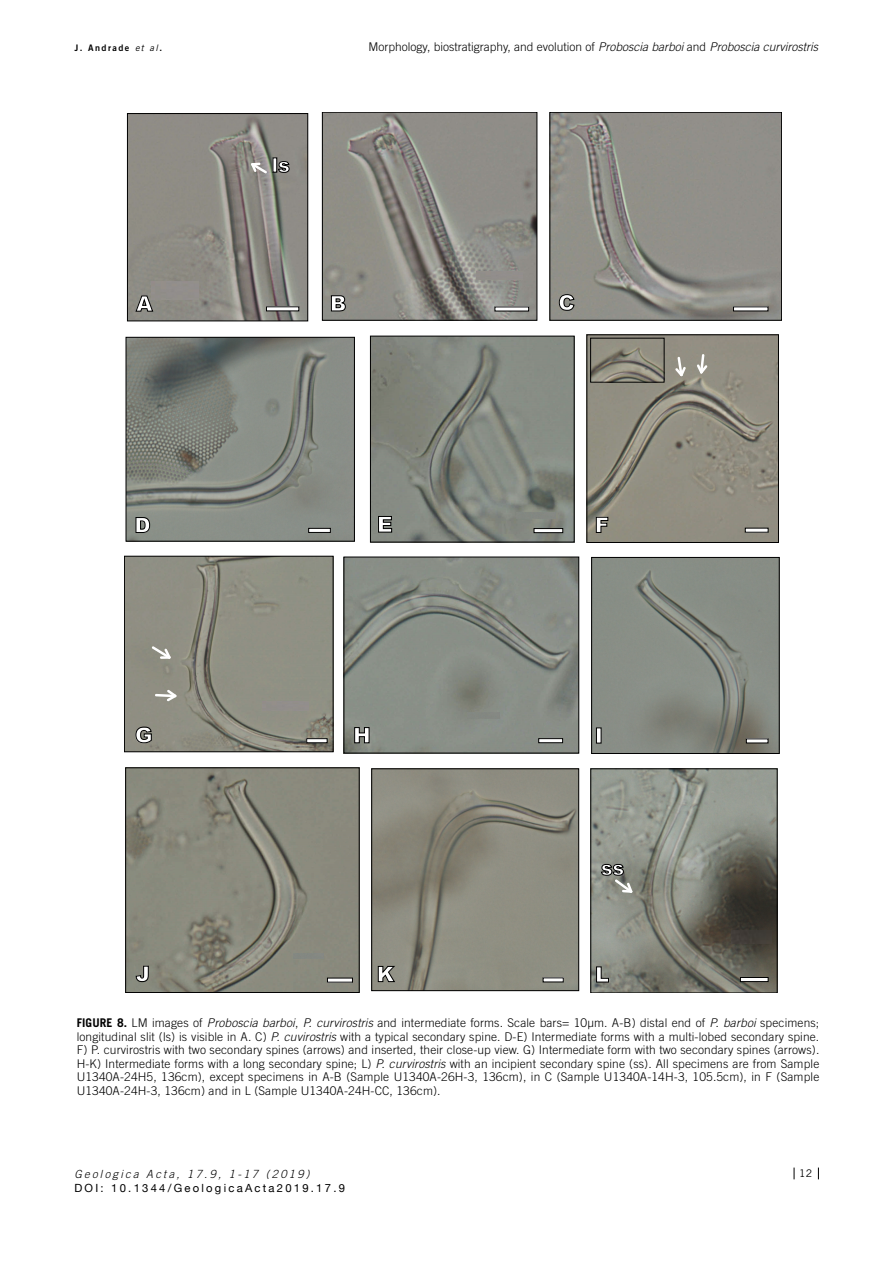
<style>
.page{position:relative;width:893px;height:1263px;background:#fff}
.page>*{position:absolute;margin:0;border:0;box-sizing:border-box;transform-origin:0 0}
.t1{font:900 21.9px "Arial";color:#fff}
.t2{font:900 21.15px "Arial";color:#fff}
.t3{font:900 20.85px "Arial";color:#fff}
.t4{font:900 19.95px "Arial";color:#fff;scale:.96 1}
.t5{font:900 19.95px "Arial";color:#fff;scale:.95 1}
.t6{font:300 12px/13.5px "Trade Gothic LT Std";letter-spacing:.01em;color:#000;text-align:justify}
.t7{font:11.25px "Helvetica Neue";letter-spacing:.2em;color:#000}
.t8{font:italic 300 11.25px "Trade Gothic LT Std";letter-spacing:.2em;color:#000}
.t9{font:10.5px "Trade Gothic LT Std";color:#000}
.t10{font:9px "Trade Gothic LT Std Bd 2";letter-spacing:.16em;color:#000}
.s1{font-family:"Trade Gothic LT Std";font-style:italic}
.s2{font-style:italic}
.s3{font-weight:700}
</style>
<div class="page">
<svg style="left:794px;top:1167px;width:1px;height:12px"></svg>
<svg style="left:818px;top:1167px;width:1px;height:12px"></svg>
<img style="left:126px;top:558px;width:205px;height:192px">
<svg style="left:152px;top:646px;width:19px;height:13px"></svg>
<svg style="left:155px;top:690px;width:22px;height:11px"></svg>
<img style="left:588px;top:336px;width:189px;height:205px">
<img style="left:592px;top:340px;width:70px;height:40px">
<svg style="left:697px;top:354px;width:10px;height:20px"></svg>
<svg style="left:675px;top:357px;width:11px;height:19px"></svg>
<img style="left:346px;top:559px;width:231px;height:192px">
<img style="left:372px;top:338px;width:200px;height:202px">
<svg style="left:354px;top:727px;width:16px;height:16px"></svg>
<img style="left:551px;top:115px;width:229px;height:204px">
<img style="left:129px;top:115px;width:177px;height:204px">
<svg style="left:135px;top:295px;width:18px;height:17px"></svg>
<svg style="left:559px;top:294px;width:16px;height:17px"></svg>
<img style="left:128px;top:339px;width:225px;height:200px">
<svg style="left:135px;top:517px;width:15px;height:16px"></svg>
<img style="left:373px;top:770px;width:204px;height:219px">
<svg style="left:596px;top:517px;width:12px;height:16px"></svg>
<svg style="left:135px;top:726px;width:17px;height:17px"></svg>
<img style="left:593px;top:559px;width:185px;height:193px">
<div style="left:596px;top:727px;width:5px;height:16px;border:1px solid #000"></div>
<img style="left:127px;top:769px;width:231px;height:222px">
<svg style="left:135px;top:965px;width:14px;height:17px"></svg>
<svg style="left:251px;top:163px;width:16px;height:11px"></svg>
<div style="left:273px;top:158px;width:4px;height:14px;border:1px solid #000"></div>
<svg style="left:278px;top:161px;width:12px;height:12px"></svg>
<img style="left:592px;top:770px;width:183px;height:221px">
<svg style="left:596px;top:966px;width:13px;height:17px"></svg>
<svg style="left:601px;top:864px;width:31px;height:29px"></svg>
<svg style="left:378px;top:966px;width:17px;height:16px"></svg>
<svg style="left:378px;top:516px;width:14px;height:17px"></svg>
<div style="left:127px;top:113px;width:181px;height:208px;border:1px solid #000"></div>
<svg style="left:322px;top:113px;width:215px;height:208px;background:#8a8983"></svg>
<div style="left:549px;top:113px;width:233px;height:208px;border:1px solid #000"></div>
<div style="left:126px;top:337px;width:229px;height:204px;border:1px solid #000"></div>
<div style="left:370px;top:336px;width:204px;height:206px;border:1px solid #000"></div>
<div style="left:586px;top:334px;width:193px;height:209px;border:1px solid #000"></div>
<div style="left:591px;top:557px;width:189px;height:197px;border:1px solid #000"></div>
<div style="left:590px;top:768px;width:187px;height:225px;border:1px solid #000"></div>
<div style="left:371px;top:768px;width:208px;height:223px;border:1px solid #000"></div>
<div style="left:125px;top:767px;width:235px;height:226px;border:1px solid #000"></div>
<div style="left:124px;top:556px;width:209px;height:196px;border:1px solid #000"></div>
<svg style="left:746px;top:739px;width:22px;height:4px"></svg>
<hr style="left:539px;top:739px;width:24px;height:4px;background:#fff">
<div style="left:538px;top:738px;width:25px;height:5px;border:1px solid #000"></div>
<hr style="left:307px;top:739px;width:20px;height:4px;background:#fff">
<div style="left:306px;top:738px;width:21px;height:5px;border:1px solid #000"></div>
<svg style="left:745px;top:528px;width:23px;height:4px"></svg>
<div style="left:534px;top:528px;width:29px;height:5px;background:#fff"></div>
<div style="left:534px;top:528px;width:29px;height:5px;border:1px solid #000"></div>
<hr style="left:309px;top:528px;width:21px;height:4px;background:#fff">
<div style="left:308px;top:528px;width:23px;height:5px;border:1px solid #000"></div>
<svg style="left:266px;top:307px;width:33px;height:4px"></svg>
<svg style="left:733px;top:307px;width:35px;height:4px"></svg>
<hr style="left:740px;top:977px;width:28px;height:4px;background:#fff">
<div style="left:740px;top:977px;width:28px;height:5px;border:1px solid #000"></div>
<svg style="left:543px;top:978px;width:20px;height:4px"></svg>
<img style="left:294px;top:953px;width:29px;height:5px">
<img style="left:467px;top:713px;width:33px;height:5px">
<div style="left:590px;top:338px;width:74px;height:44px;border:1px solid #000"></div>
<img style="left:152px;top:281px;width:46px;height:18px">
<img style="left:476px;top:271px;width:47px;height:9px">
<img style="left:262px;top:702px;width:47px;height:9px">
<img style="left:516px;top:512px;width:39px;height:6px">
<img style="left:731px;top:930px;width:40px;height:14px">
<p class="t10" style="left:74px;top:42px;width:89px">J. Andrade <span class="s1">et al</span>.</p>
<p class="t4" style="left:272px;top:151px;width:20px">ls</p>
<p class="t6" style="left:369px;top:39px;width:451px">Morphology, biostratigraphy, and evolution of <span class="s2">Proboscia barboi</span> and <span class="s2">Proboscia curvirostris</span></p>
<p class="t2" style="left:136px;top:288px;width:18px">A</p>
<p class="t2" style="left:330px;top:288px;width:18px">B</p>
<p class="t2" style="left:558px;top:287px;width:18px">C</p>
<p class="t1" style="left:377px;top:508px;width:17px">E</p>
<p class="t3" style="left:134px;top:510px;width:18px">D</p>
<p class="t2" style="left:595px;top:510px;width:16px">F</p>
<p class="t2" style="left:135px;top:720px;width:19px">G</p>
<p class="t2" style="left:595px;top:720px;width:10px">I</p>
<p class="t2" style="left:353px;top:720px;width:19px">H</p>
<p class="t2" style="left:136px;top:958px;width:16px">J</p>
<p class="t2" style="left:377px;top:959px;width:19px">K</p>
<p class="t5" style="left:601px;top:853px;width:26px">ss</p>
<p class="t2" style="left:595px;top:959px;width:16px">L</p>
<p class="t6" style="left:77px;top:1016px;width:744px"><span class="s3">FIGURE 8.</span> LM images of <span class="s2">Proboscia barboi</span>, <span class="s2">P. curvirostris</span> and intermediate forms. Scale bars= 10µm. A-B) distal end of <span class="s2">P. barboi</span> specimens; longitudinal slit (ls) is visible in A. C) <span class="s2">P. cuvirostris</span> with a typical secondary spine. D-E) Intermediate forms with a multi-lobed secondary spine.<br>F) P. curvirostris with two secondary spines (arrows) and inserted, their close-up view. G) Intermediate form with two secondary spines (arrows).<br>H-K) Intermediate forms with a long secondary spine; L) <span class="s2">P. curvirostris</span> with an incipient secondary spine (ss). All specimens are from Sample U1340A-24H5, 136cm), except specimens in A-B (Sample U1340A-26H-3, 136cm), in C (Sample U1340A-14H-3, 105.5cm), in F (Sample U1340A-24H-3, 136cm) and in L (Sample U1340A-24H-CC, 136cm).</p>
<p class="t8" style="left:74px;top:1167px;width:237px">Geologica Acta, 17.9, 1-17 (2019)</p>
<p class="t7" style="left:74px;top:1181px;width:272px">DOI: 10.1344/GeologicaActa2019.17.9</p>
<p class="t9" style="left:799px;top:1167px;width:14px">12</p>
</div>
